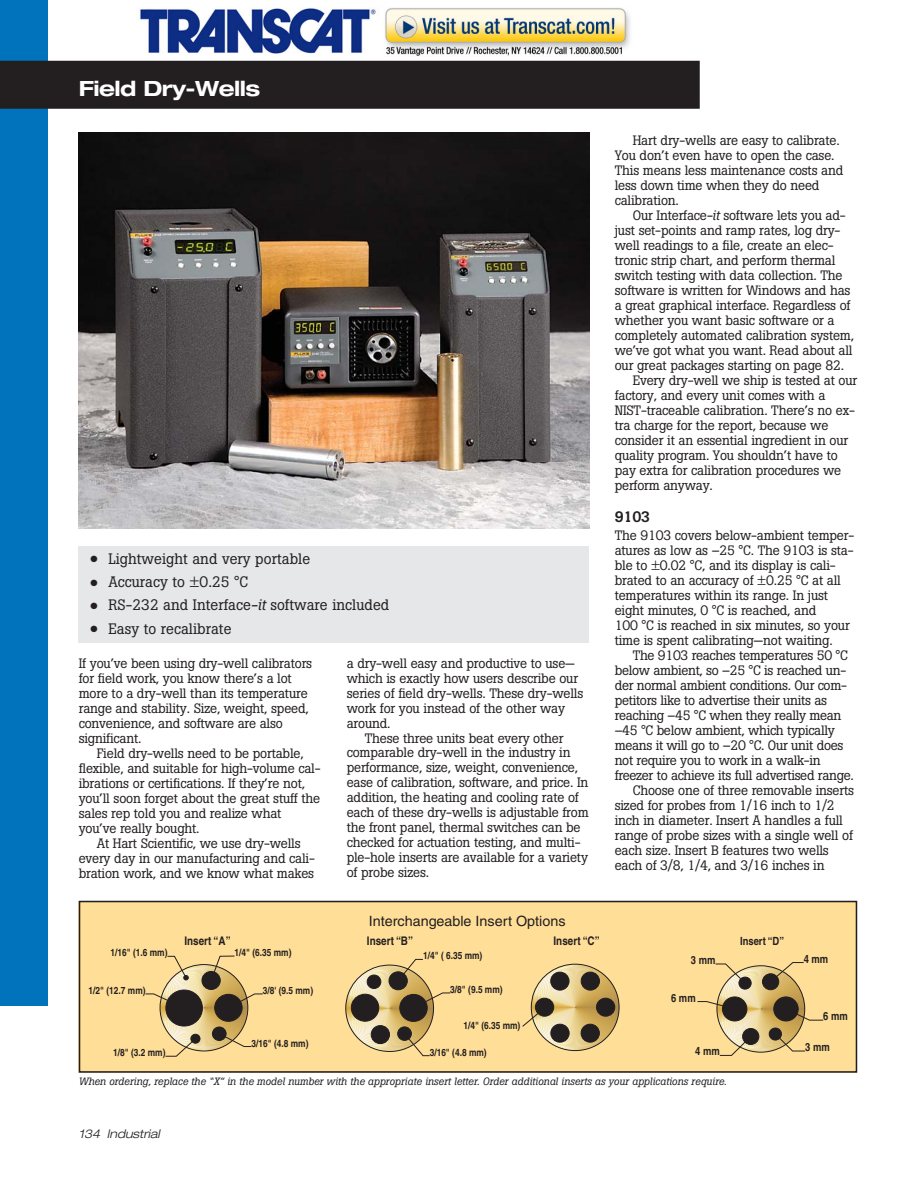
<style>
.page{position:relative;width:918px;height:1188px;background:#fff}
.page>*{position:absolute;margin:0;border:0;box-sizing:border-box;transform-origin:0 0}
.t1{font:700 expanded 21px "Helvetica Neue";letter-spacing:-.025em;color:#fff}
.t2{font:15px "Boton";letter-spacing:.005em;color:#231f20}
.t3{font:500 15px "Boton";color:#231f20}
.t4{font:14.1px "Helvetica";color:#231f20}
.t5{font:13.5px/15px "Boton";letter-spacing:-.015em;color:#231f20}
.t6{font:italic 300 12px "Helvetica Neue LT Std Lt Ext";color:#231f20}
.t7{font:700 11.85px "Helvetica";color:#231f20;scale:.83 1}
.t8{font:700 11.25px "Helvetica";color:#231f20;scale:.83 1}
.t9{font:italic 10.5px "Boton";color:#231f20}
.t10{font:700 10.05px "Helvetica";color:#231f20;scale:.83 1}
.s1{font-style:italic}
</style>
<div class="page">
<div style="left:0;top:1px;width:47px;height:1005px;background:#0073bc"></div>
<div style="left:0;top:61px;width:700px;height:48px;background:#231f20"></div>
<img style="left:79px;top:133px;width:510px;height:396px">
<div style="left:78px;top:547px;width:511px;height:23px;background:#e6e7e8"></div>
<div style="left:78px;top:570px;width:511px;height:23px;background:#e6e7e8"></div>
<div style="left:78px;top:593px;width:511px;height:23px;background:#e6e7e8"></div>
<div style="left:78px;top:616px;width:511px;height:27px;background:#e6e7e8"></div>
<div style="left:79px;top:901px;width:778px;height:172px;background:#ffde97"></div>
<svg style="left:145px;top:955px;width:118px;height:102px"></svg>
<svg style="left:345px;top:959px;width:106px;height:97px"></svg>
<svg style="left:697px;top:962px;width:127px;height:94px"></svg>
<svg style="left:522px;top:964px;width:98px;height:87px"></svg>
<div style="left:79px;top:901px;width:778px;height:172px;border:2px solid #231f20"></div>
<img style="left:140px;top:8px;width:490px;height:48px">
<h1 class="t1" style="left:79px;top:81px;width:183px">Field Dry-Wells</h1>
<p class="t2" style="left:90px;top:553px;width:221px">● Lightweight and very portable</p>
<p class="t2" style="left:90px;top:577px;width:159px">● Accuracy to ±0.25 °C</p>
<p class="t2" style="left:90px;top:600px;width:300px">● RS-232 and Interface<span class="s1">-it</span> software included</p>
<p class="t2" style="left:90px;top:623px;width:143px">● Easy to recalibrate</p>
<p class="t5" style="left:79px;top:657px;width:235px">If you’ve been using dry-well calibrators for field work, you know there’s a lot more to a dry-well than its temperature range and stability. Size, weight, speed, convenience, and software are also significant.</p>
<p class="t5" style="left:79px;top:747px;width:243px;text-indent:18px">Field dry-wells need to be portable, flexible, and suitable for high-volume cal&shy;ibrations or certifications. If they’re not, you’ll soon forget about the great stuff the sales rep told you and realize what you’ve really bought.</p>
<p class="t5" style="left:79px;top:837px;width:238px;text-align:center">At Hart Scientific, we use dry-wells every day in our manufacturing and cali&shy;bration work, and we know what makes</p>
<p class="t5" style="left:347px;top:657px;width:238px">a dry-well easy and productive to use— which is exactly how users describe our series of field dry-wells. These dry-wells work for you instead of the other way around.</p>
<p class="t5" style="left:347px;top:732px;width:243px;text-indent:18px">These three units beat every other comparable dry-well in the industry in performance, size, weight, convenience, ease of calibration, software, and price. In addition, the heating and cooling rate of each of these dry-wells is adjustable from the front panel, thermal switches can be checked for actuation testing, and multi&shy;ple-hole inserts are available for a variety of probe sizes.</p>
<p class="t4" style="left:369px;top:915px;width:198px">Interchangeable Insert Options</p>
<p class="t10" style="left:111px;top:949px;width:70px">1/16" (1.6 mm)</p>
<p class="t10" style="left:89px;top:987px;width:70px">1/2" (12.7 mm)</p>
<p class="t7" style="left:184px;top:937px;width:57px">Insert “A”</p>
<p class="t7" style="left:367px;top:937px;width:57px">Insert “B”</p>
<p class="t7" style="left:554px;top:937px;width:57px">Insert “C”</p>
<p class="t10" style="left:234px;top:949px;width:70px">1/4" (6.35 mm)</p>
<p class="t10" style="left:423px;top:952px;width:73px">1/4" ( 6.35 mm)</p>
<p class="t10" style="left:263px;top:987px;width:62px">3/8' (9.5 mm)</p>
<p class="t10" style="left:450px;top:986px;width:65px">3/8" (9.5 mm)</p>
<p class="t5" style="left:615px;top:135px;width:230px;text-indent:18px">Hart dry-wells are easy to calibrate.<br>You don’t even have to open the case.<br>This means less maintenance costs and less down time when they do need calibration.</p>
<p class="t5" style="left:633px;top:210px;width:215px">Our Interface<span class="s1">-it</span> software lets you ad-</p>
<p class="t5" style="left:615px;top:225px;width:227px">just set-points and ramp rates, log dry-</p>
<p class="t5" style="left:615px;top:240px;width:220px">well readings to a file, create an elec-</p>
<p class="t5" style="left:615px;top:255px;width:222px">tronic strip chart, and perform thermal</p>
<p class="t5" style="left:615px;top:270px;width:229px">switch testing with data collection. The</p>
<p class="t5" style="left:615px;top:285px;width:237px">software is written for Windows and has</p>
<p class="t5" style="left:615px;top:300px;width:237px">a great graphical interface. Regardless of</p>
<p class="t5" style="left:615px;top:315px;width:221px">whether you want basic software or a</p>
<p class="t5" style="left:615px;top:330px;width:241px">completely automated calibration system,</p>
<p class="t5" style="left:615px;top:345px;width:239px">we’ve got what you want. Read about all</p>
<p class="t5" style="left:615px;top:360px;width:231px">our great packages starting on page 82.</p>
<p class="t5" style="left:633px;top:375px;width:226px">Every dry-well we ship is tested at our</p>
<p class="t5" style="left:615px;top:390px;width:212px">factory, and every unit comes with a</p>
<p class="t5" style="left:615px;top:405px;width:242px">NIST-traceable calibration. There’s no ex-</p>
<p class="t5" style="left:615px;top:420px;width:215px">tra charge for the report, because we</p>
<p class="t5" style="left:615px;top:435px;width:235px">consider it an essential ingredient in our</p>
<p class="t5" style="left:615px;top:450px;width:225px">quality program. You shouldn’t have to</p>
<p class="t5" style="left:615px;top:465px;width:228px">pay extra for calibration procedures we</p>
<p class="t5" style="left:615px;top:480px;width:100px">perform anyway.</p>
<p class="t3" style="left:615px;top:511px;width:37px">9103</p>
<p class="t5" style="left:615px;top:529px;width:241px">The 9103 covers below-ambient temper&shy;atures as low as –25 °C. The 9103 is sta&shy;ble to ±0.02 °C, and its display is cali&shy;brated to an accuracy of ±0.25 °C at all temperatures within its range. In just eight minutes, 0 °C is reached, and<br>100 °C is reached in six minutes, so your time is spent calibrating—not waiting.</p>
<p class="t5" style="left:633px;top:649px;width:217px">The 9103 reaches temperatures 50 °C</p>
<p class="t5" style="left:615px;top:664px;width:233px">below ambient, so –25 °C is reached un-</p>
<p class="t5" style="left:615px;top:679px;width:234px">der normal ambient conditions. Our com-</p>
<p class="t5" style="left:615px;top:694px;width:214px">petitors like to advertise their units as</p>
<p class="t5" style="left:615px;top:709px;width:228px">reaching –45 °C when they really mean</p>
<p class="t5" style="left:615px;top:724px;width:222px">–45 °C below ambient, which typically</p>
<p class="t5" style="left:615px;top:739px;width:230px">means it will go to –20 °C. Our unit does</p>
<p class="t5" style="left:615px;top:754px;width:208px">not require you to work in a walk-in</p>
<p class="t5" style="left:615px;top:769px;width:241px">freezer to achieve its full advertised range.</p>
<p class="t5" style="left:633px;top:784px;width:223px">Choose one of three removable inserts</p>
<p class="t5" style="left:615px;top:799px;width:222px">sized for probes from 1/16 inch to 1/2</p>
<p class="t5" style="left:615px;top:814px;width:230px">inch in diameter. Insert A handles a full</p>
<p class="t5" style="left:615px;top:829px;width:240px">range of probe sizes with a single well of</p>
<p class="t5" style="left:615px;top:844px;width:216px">each size. Insert B features two wells</p>
<p class="t5" style="left:615px;top:859px;width:211px">each of 3/8, 1/4, and 3/16 inches in</p>
<p class="t8" style="left:691px;top:956px;width:31px">3 mm</p>
<p class="t8" style="left:671px;top:993px;width:31px">6 mm</p>
<p class="t8" style="left:740px;top:937px;width:54px">Insert “D”</p>
<p class="t8" style="left:804px;top:954px;width:31px">4 mm</p>
<p class="t10" style="left:463px;top:1022px;width:70px">1/4" (6.35 mm)</p>
<p class="t10" style="left:251px;top:1039px;width:70px">3/16" (4.8 mm)</p>
<p class="t8" style="left:695px;top:1047px;width:31px">4 mm</p>
<p class="t9" style="left:79px;top:1078px;width:650px">When ordering, replace the “X” in the model number with the appropriate insert letter. Order additional inserts as your applications require.</p>
<p class="t10" style="left:430px;top:1048px;width:70px">3/16" (4.8 mm)</p>
<p class="t10" style="left:113px;top:1049px;width:65px">1/8" (3.2 mm)</p>
<p class="t6" style="left:79px;top:1127px;width:82px">134 Industrial</p>
<p class="t8" style="left:823px;top:1012px;width:31px">6 mm</p>
<p class="t8" style="left:805px;top:1043px;width:31px">3 mm</p>
</div>
